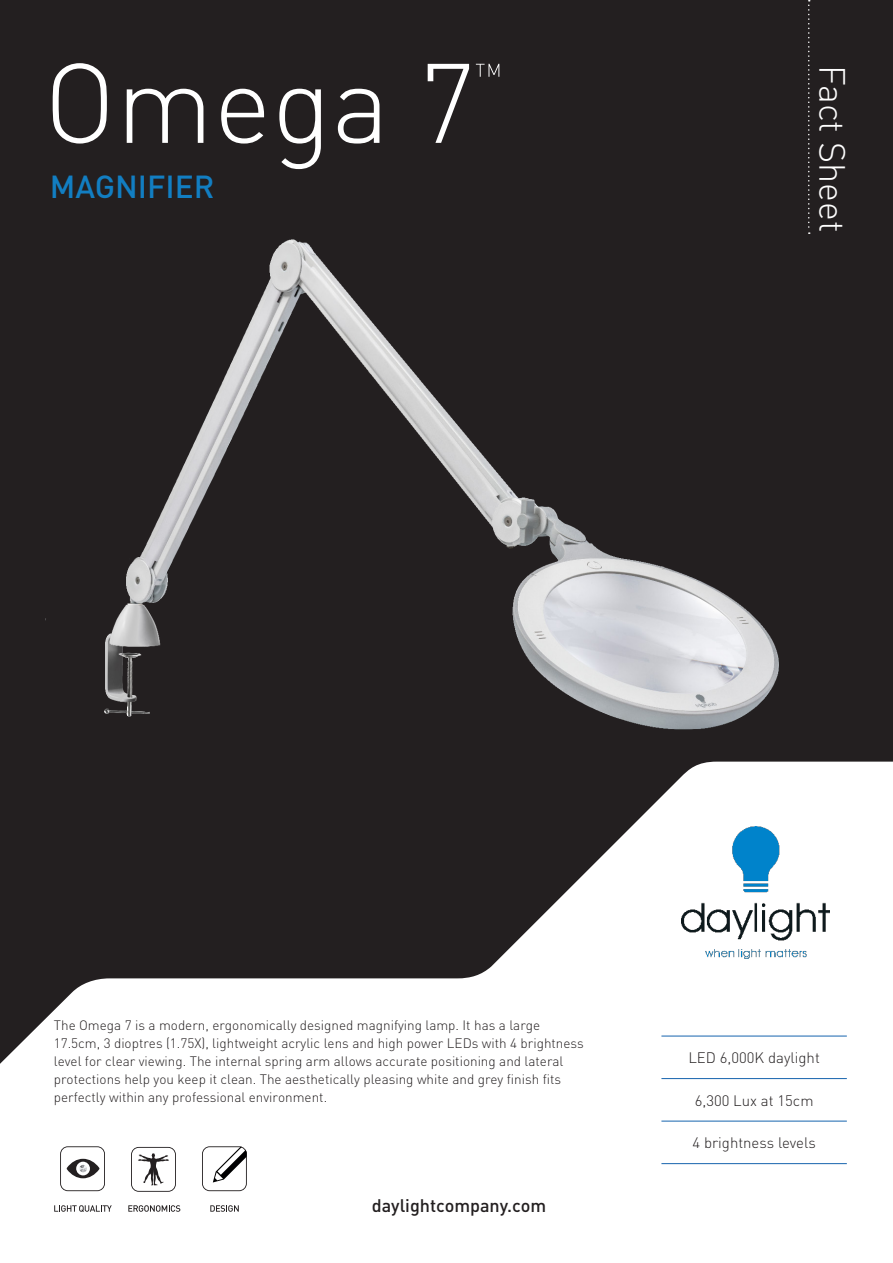
<style>
.page{position:relative;width:893px;height:1263px;background:#fff}
.page>*{position:absolute;margin:0;border:0;box-sizing:border-box;transform-origin:0 0}
.t1{font:300 111px "DIN Pro";color:#fff}
.t2{font:300 36px "DIN Pro";color:#fff}
.t3{font:500 31.5px "DIN Pro";color:#127ec2}
.t4{font:500 18px "DIN Pro";color:#231f20}
.t5{font:300 15px "DIN Pro";color:#231f20}
.t6{font:300 13.5px/18px "DIN Pro";color:#231f20}
</style>
<div class="page">
<div style="left:0;top:0;width:893px;height:762px;background:#231f20"></div>
<svg style="left:0;top:762px;width:847px;height:302px;fill:#231f20"></svg>
<hr style="left:661px;top:1036px;width:186px;height:1px;background:#1664ae">
<hr style="left:661px;top:1078px;width:186px;height:1px;background:#1664ae">
<hr style="left:661px;top:1121px;width:186px;height:1px;background:#1664ae">
<hr style="left:661px;top:1163px;width:186px;height:1px;background:#1664ae">
<svg style="left:60px;top:1146px;width:45px;height:45px"></svg>
<svg style="left:131px;top:1147px;width:45px;height:45px"></svg>
<svg style="left:128px;top:1205px;width:52px;height:7px"></svg>
<svg style="left:54px;top:1205px;width:58px;height:7px"></svg>
<svg style="left:210px;top:1205px;width:29px;height:7px"></svg>
<svg style="left:202px;top:1146px;width:45px;height:45px"></svg>
<img style="left:681px;top:827px;width:148px;height:132px">
<img style="left:46px;top:232px;width:798px;height:577px">
<svg style="left:476px;top:64px;width:23px;height:13px"></svg>
<svg style="left:808px;top:0;width:2px;height:234px"></svg>
<h1 class="t1" style="left:44px;top:19px;width:433px">Omega 7</h1>
<h2 class="t2" style="left:859px;top:65px;width:169px;rotate:90deg">Fact Sheet</h2>
<h3 class="t3" style="left:50px;top:162px;width:166px">MAGNIFIER</h3>
<p class="t6" style="left:54px;top:1015px;width:532px">The Omega 7 is a modern, ergonomically designed magnifying lamp. It has a large 17.5cm, 3 dioptres (1.75X), lightweight acrylic lens and high power LEDs with 4 brightness level for clear viewing. The internal spring arm allows accurate positioning and lateral protections help you keep it clean. The aesthetically pleasing white and grey finish fits perfectly within any professional environment.</p>
<h3 class="t4" style="left:372px;top:1191px;width:176px">daylightcompany.com</h3>
<p class="t5" style="left:688px;top:1046px;width:133px">LED 6,000K daylight</p>
<p class="t5" style="left:695px;top:1089px;width:120px">6,300 Lux at 15cm</p>
<p class="t5" style="left:692px;top:1131px;width:125px">4 brightness levels</p>
</div>
